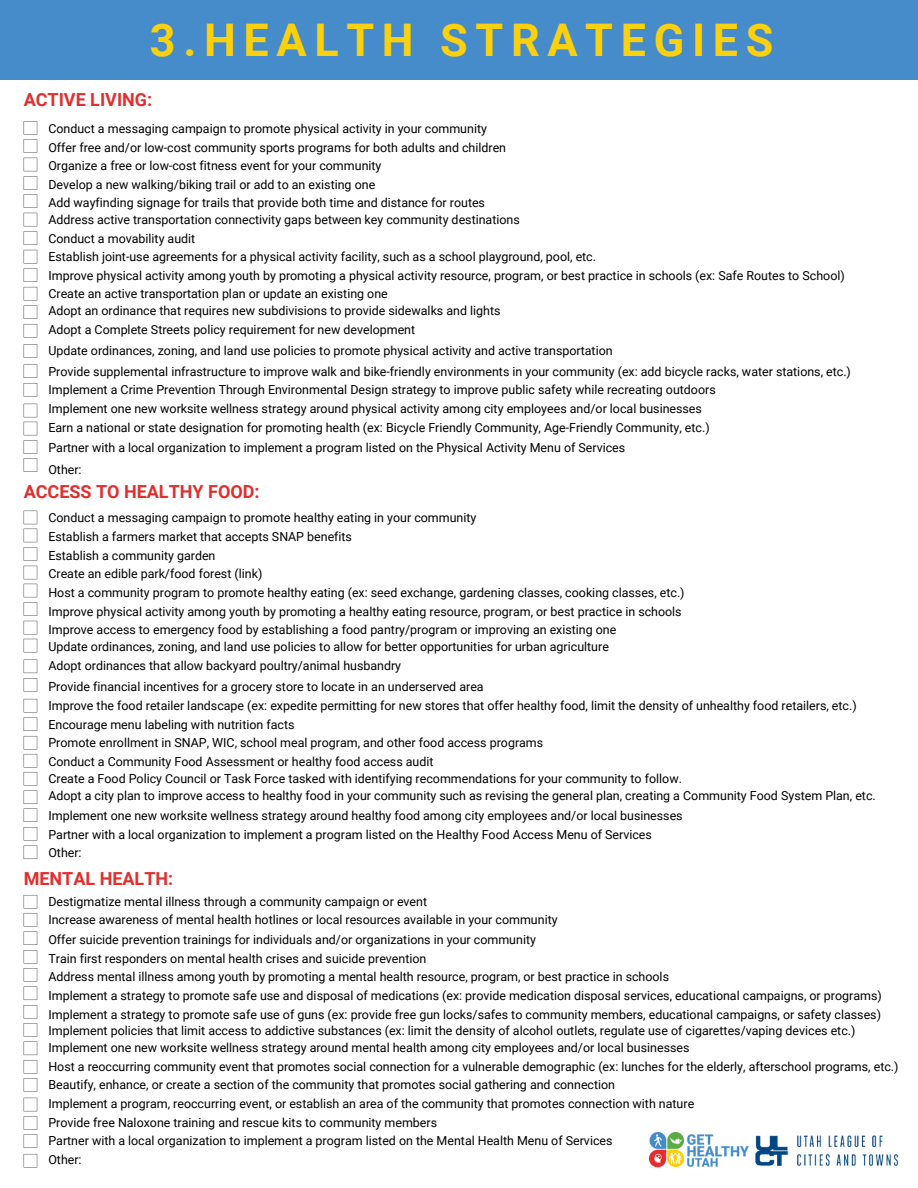
<style>
.page{position:relative;width:918px;height:1188px;background:#fff}
.page>*{position:absolute;margin:0;border:0;box-sizing:border-box;transform-origin:0 0}
.t1{font:700 45px "Roboto";letter-spacing:.17em;color:#fbd00d}
.t2{font:700 18px "Roboto";color:#e22f2d}
.t3{font:12.45px/18.6px "Roboto";color:#000}
</style>
<div class="page">
<div style="left:0;top:0;width:918px;height:80px;background:#468ccb"></div>
<svg style="left:24px;top:511px;width:13px;height:141px"></svg>
<svg style="left:24px;top:660px;width:13px;height:32px"></svg>
<svg style="left:24px;top:699px;width:13px;height:160px"></svg>
<svg style="left:24px;top:895px;width:13px;height:197px"></svg>
<svg style="left:24px;top:1098px;width:13px;height:50px"></svg>
<svg style="left:24px;top:121px;width:13px;height:216px"></svg>
<svg style="left:24px;top:344px;width:13px;height:14px"></svg>
<svg style="left:24px;top:364px;width:13px;height:32px"></svg>
<svg style="left:24px;top:1154px;width:13px;height:13px"></svg>
<img style="left:649px;top:1133px;width:99px;height:35px">
<img style="left:755px;top:1135px;width:144px;height:32px">
<svg style="left:24px;top:404px;width:13px;height:68px"></svg>
<h1 class="t1" style="left:150px;top:15px;width:625px">3.HEALTH STRATEGIES</h1>
<h2 class="t2" style="left:24px;top:89px;width:130px">ACTIVE LIVING:</h2>
<p class="t3" style="left:48px;top:119px;width:798px">Conduct a messaging campaign to promote physical activity in your community<br>Offer free and/or low-cost community sports programs for both adults and children<br>Organize a free or low-cost fitness event for your community<br>Develop a new walking/biking trail or add to an existing one<br>Add wayfinding signage for trails that provide both time and distance for routes<br>Address active transportation connectivity gaps between key community destinations<br>Conduct a movability audit<br>Establish joint-use agreements for a physical activity facility, such as a school playground, pool, etc.<br>Improve physical activity among youth by promoting a physical activity resource, program, or best practice in schools (ex: Safe Routes to School)<br>Create an active transportation plan or update an existing one<br>Adopt an ordinance that requires new subdivisions to provide sidewalks and lights<br>Adopt a Complete Streets policy requirement for new development</p>
<p class="t3" style="left:48px;top:340px;width:804px;line-height:20.7px">Update ordinances, zoning, and land use policies to promote physical activity and active transportation<br>Provide supplemental infrastructure to improve walk and bike-friendly environments in your community (ex: add bicycle racks, water stations, etc.)</p>
<p class="t3" style="left:48px;top:381px;width:669px">Implement a Crime Prevention Through Environmental Design strategy to improve public safety while recreating outdoors<br>Implement one new worksite wellness strategy around physical activity among city employees and/or local businesses<br>Earn a national or state designation for promoting health (ex: Bicycle Friendly Community, Age-Friendly Community, etc.)</p>
<p class="t3" style="left:48px;top:437px;width:578px;line-height:21.8px">Partner with a local organization to implement a program listed on the Physical Activity Menu of Services<br>Other:</p>
<h2 class="t2" style="left:24px;top:481px;width:237px">ACCESS TO HEALTHY FOOD:</h2>
<p class="t3" style="left:48px;top:509px;width:638px">Conduct a messaging campaign to promote healthy eating in your community<br>Establish a farmers market that accepts SNAP benefits<br>Establish a community garden<br>Create an edible park/food forest (link)<br>Host a community program to promote healthy eating (ex: seed exchange, gardening classes, cooking classes, etc.)<br>Improve physical activity among youth by promoting a healthy eating resource, program, or best practice in schools Improve access to emergency food by establishing a food pantry/program or improving an existing one</p>
<p class="t3" style="left:48px;top:637px;width:562px">Update ordinances, zoning, and land use policies to allow for better opportunities for urban agriculture<br>Adopt ordinances that allow backyard poultry/animal husbandry</p>
<p class="t3" style="left:48px;top:678px;width:810px">Provide financial incentives for a grocery store to locate in an underserved area<br>Improve the food retailer landscape (ex: expedite permitting for new stores that offer healthy food, limit the density of unhealthy food retailers, etc.)<br>Encourage menu labeling with nutrition facts<br>Promote enrollment in SNAP, WIC, school meal program, and other food access programs<br>Conduct a Community Food Assessment or healthy food access audit</p>
<p class="t3" style="left:48px;top:770px;width:829px;line-height:17.7px">Create a Food Policy Council or Task Force tasked with identifying recommendations for your community to follow.<br>Adopt a city plan to improve access to healthy food in your community such as revising the general plan, creating a Community Food System Plan, etc.</p>
<p class="t3" style="left:48px;top:807px;width:636px">Implement one new worksite wellness strategy around healthy food among city employees and/or local businesses<br>Partner with a local organization to implement a program listed on the Healthy Food Access Menu of Services<br>Other:</p>
<h2 class="t2" style="left:24px;top:868px;width:151px">MENTAL HEALTH:</h2>
<p class="t3" style="left:48px;top:892px;width:835px">Destigmatize mental illness through a community campaign or event<br>Increase awareness of mental health hotlines or local resources available in your community<br>Offer suicide prevention trainings for individuals and/or organizations in your community<br>Train first responders on mental health crises and suicide prevention<br>Address mental illness among youth by promoting a mental health resource, program, or best practice in schools<br>Implement a strategy to promote safe use and disposal of medications (ex: provide medication disposal services, educational campaigns, or programs)<br>Implement a strategy to promote safe use of guns (ex: provide free gun locks/safes to community members, educational campaigns, or safety classes)</p>
<p class="t3" style="left:48px;top:1023px;width:809px;line-height:16.6px">Implement policies that limit access to addictive substances (ex: limit the density of alcohol outlets, regulate use of cigarettes/vaping devices etc.)<br>Implement one new worksite wellness strategy around mental health among city employees and/or local businesses</p>
<p class="t3" style="left:48px;top:1057px;width:852px">Host a reoccurring community event that promotes social connection for a vulnerable demographic (ex: lunches for the elderly, afterschool programs, etc.)<br>Beautify, enhance, or create a section of the community that promotes social gathering and connection<br>Implement a program, reoccurring event, or establish an area of the community that promotes connection with nature<br>Provide free Naloxone training and rescue kits to community members<br>Partner with a local organization to implement a program listed on the Mental Health Menu of Services<br>Other:</p>
</div>
